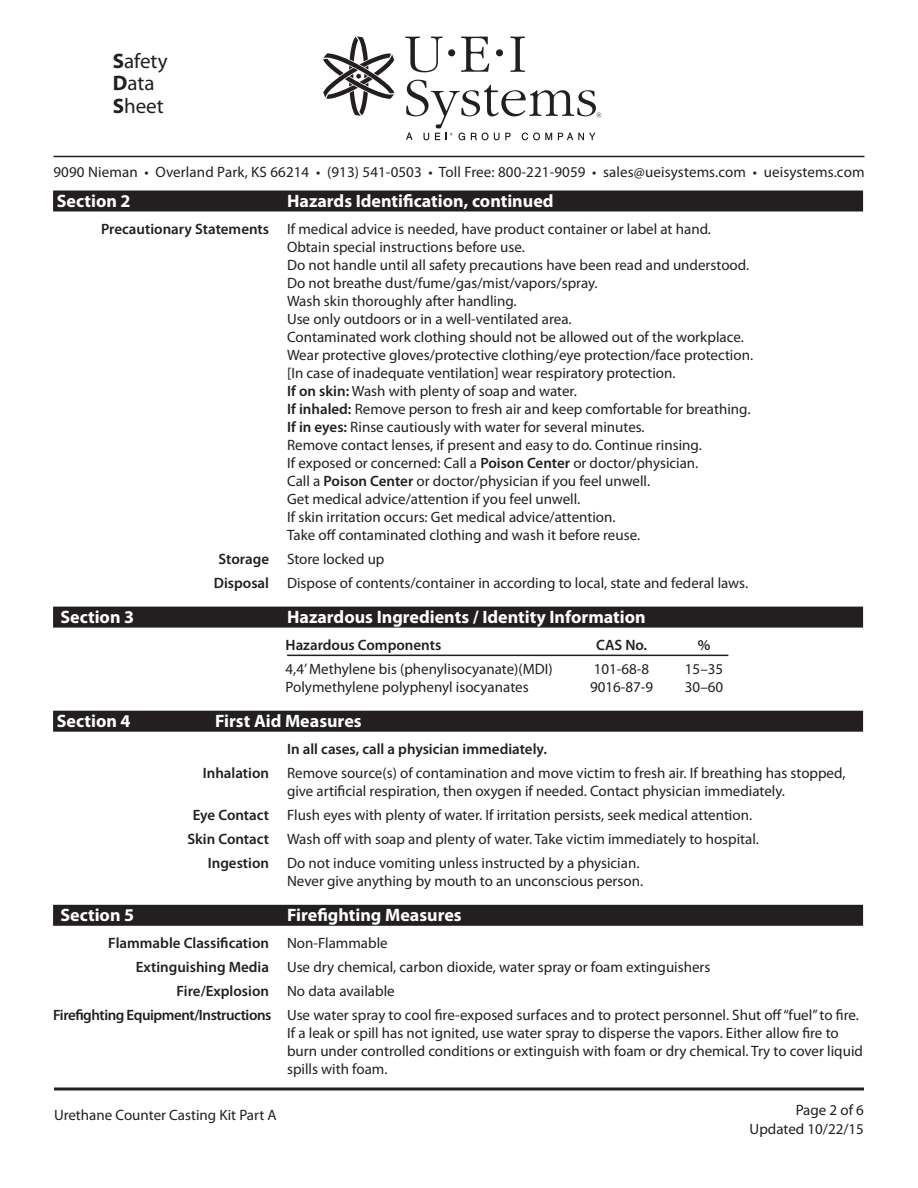
<style>
.page{position:relative;width:918px;height:1188px;background:#fff}
.page>*{position:absolute;margin:0;border:0;box-sizing:border-box;transform-origin:0 0}
.t1{font:21px/22.5px "Myriad Pro";color:#231f20}
.t2{font:700 18px "Myriad Pro";color:#fff}
.t3{font:15px/18px "Myriad Pro";color:#231f20}
.t4{font:600 15px "Myriad Pro";color:#231f20}
.s1{font-weight:700}
.s2{font-weight:600}
.s3{font-weight:400}
</style>
<div class="page">
<hr style="left:54px;top:1087px;width:810px;height:3px;background:#231f20">
<svg style="left:323px;top:36px;width:71px;height:80px"></svg>
<div style="left:448px;top:49px;width:7px;height:7px;background:#231f20;border-radius:50%"></div>
<div style="left:496px;top:49px;width:7px;height:7px;background:#231f20;border-radius:50%"></div>
<svg style="left:405px;top:37px;width:38px;height:35px"></svg>
<svg style="left:461px;top:37px;width:28px;height:35px"></svg>
<svg style="left:510px;top:37px;width:15px;height:35px"></svg>
<svg style="left:406px;top:80px;width:195px;height:60px"></svg>
<hr style="left:54px;top:156px;width:810px;height:1px;background:#231f20">
<div style="left:53px;top:190px;width:810px;height:22px;background:#231f20"></div>
<div style="left:53px;top:607px;width:810px;height:21px;background:#231f20"></div>
<hr style="left:287px;top:655px;width:441px;height:1px;background:#231f20">
<div style="left:53px;top:711px;width:810px;height:21px;background:#231f20"></div>
<div style="left:53px;top:905px;width:810px;height:21px;background:#231f20"></div>
<h1 class="t1" style="left:113px;top:49px;width:56px"><span class="s1">S</span>afety<br><span class="s1">D</span>ata<br><span class="s1">S</span>heet</h1>
<p class="t3" style="left:53px;top:162px;width:813px">9090 Nieman • Overland Park, KS 66214 • (913) 541-0503 • Toll Free: 800-221-9059 • sales@ueisystems.com • ueisystems.com</p>
<p class="t2" style="left:57px;top:189px;width:75px">Section 2</p>
<p class="t2" style="left:287px;top:189px;width:268px">Hazards Identification, continued</p>
<p class="t3" style="left:287px;top:220px;width:468px;text-indent:-186px"><span class="s2">Precautionary Statements</span> If medical advice is needed, have product container or label at hand.<br>Obtain special instructions before use.<br>Do not handle until all safety precautions have been read and understood.<br>Do not breathe dust/fume/gas/mist/vapors/spray.<br>Wash skin thoroughly after handling.<br>Use only outdoors or in a well-ventilated area.<br>Contaminated work clothing should not be allowed out of the workplace.<br>Wear protective gloves/protective clothing/eye protection/face protection. [In case of inadequate ventilation] wear respiratory protection.<br><span class="s2">If on skin:</span> Wash with plenty of soap and water.<br><span class="s2">If inhaled:</span> Remove person to fresh air and keep comfortable for breathing.<br><span class="s2">If in eyes:</span> Rinse cautiously with water for several minutes.<br>Remove contact lenses, if present and easy to do. Continue rinsing.<br>If exposed or concerned: Call a <span class="s2">Poison Center</span> or doctor/physician.<br>Call a <span class="s2">Poison Center</span> or doctor/physician if you feel unwell.<br>Get medical advice/attention if you feel unwell.<br>If skin irritation occurs: Get medical advice/attention.<br>Take off contaminated clothing and wash it before reuse.</p>
<p class="t3" style="left:214px;top:547px;width:536px;line-height:24px;text-indent:5px"><span class="s2">Storage</span> Store locked up<br><span class="s2">Disposal</span> Dispose of contents/container in according to local, state and federal laws.</p>
<p class="t2" style="left:60px;top:605px;width:75px">Section 3</p>
<p class="t2" style="left:287px;top:605px;width:360px">Hazardous Ingredients / Identity Information</p>
<p class="t4" style="left:286px;top:636px;width:157px">Hazardous Components</p>
<p class="t4" style="left:596px;top:636px;width:53px">CAS No.</p>
<p class="t4" style="left:698px;top:636px;width:14px">%</p>
<p class="t3" style="left:286px;top:660px;width:269px">4,4’ Methylene bis (phenylisocyanate)(MDI)</p>
<p class="t3" style="left:594px;top:660px;width:57px">101-68-8</p>
<p class="t3" style="left:685px;top:660px;width:40px">15–35</p>
<p class="t3" style="left:286px;top:678px;width:245px">Polymethylene polyphenyl isocyanates</p>
<p class="t3" style="left:590px;top:678px;width:65px">9016-87-9</p>
<p class="t3" style="left:685px;top:678px;width:40px">30–60</p>
<p class="t2" style="left:57px;top:709px;width:75px">Section 4</p>
<p class="t2" style="left:215px;top:709px;width:148px">First Aid Measures</p>
<p class="t3" style="left:203px;top:737px;width:644px;line-height:24px;text-indent:84px"><span class="s2">In all cases, call a physician immediately.<br>Inhalation</span> Remove source(s) of contamination and move victim to fresh air. If breathing has stopped,</p>
<p class="t3" style="left:287px;top:782px;width:499px">give artificial respiration, then oxygen if needed. Contact physician immediately.</p>
<p class="t3" style="left:193px;top:806px;width:561px"><span class="s2">Eye Contact</span> Flush eyes with plenty of water. If irritation persists, seek medical attention.</p>
<p class="t3" style="left:187px;top:830px;width:573px"><span class="s2">Skin Contact</span> Wash off with soap and plenty of water. Take victim immediately to hospital.</p>
<p class="t3" style="left:208px;top:854px;width:433px"><span class="s2">Ingestion</span> Do not induce vomiting unless instructed by a physician.</p>
<p class="t3" style="left:287px;top:872px;width:358px">Never give anything by mouth to an unconscious person.</p>
<p class="t2" style="left:60px;top:903px;width:75px">Section 5</p>
<p class="t2" style="left:287px;top:903px;width:176px">Firefighting Measures</p>
<p class="t4" style="left:108px;top:934px;width:281px">Flammable Classification <span class="s3">Non-Flammable</span></p>
<p class="t3" style="left:136px;top:958px;width:576px"><span class="s2">Extinguishing Media</span> Use dry chemical, carbon dioxide, water spray or foam extinguishers</p>
<p class="t3" style="left:177px;top:982px;width:220px"><span class="s2">Fire/Explosion</span> No data available</p>
<p class="t3" style="left:53px;top:1006px;width:807px"><span class="s2">Firefighting Equipment/Instructions</span> Use water spray to cool fire-exposed surfaces and to protect personnel. Shut off “fuel” to fire.</p>
<p class="t3" style="left:287px;top:1024px;width:577px">If a leak or spill has not ignited, use water spray to disperse the vapors. Either allow fire to burn under controlled conditions or extinguish with foam or dry chemical. Try to cover liquid spills with foam.</p>
<p class="t3" style="left:54px;top:1106px;width:224px">Urethane Counter Casting Kit Part A</p>
<p class="t3" style="left:750px;top:1099px;width:116px;line-height:19.5px;text-align:right">Page 2 of 6<br>Updated 10/22/15</p>
</div>
